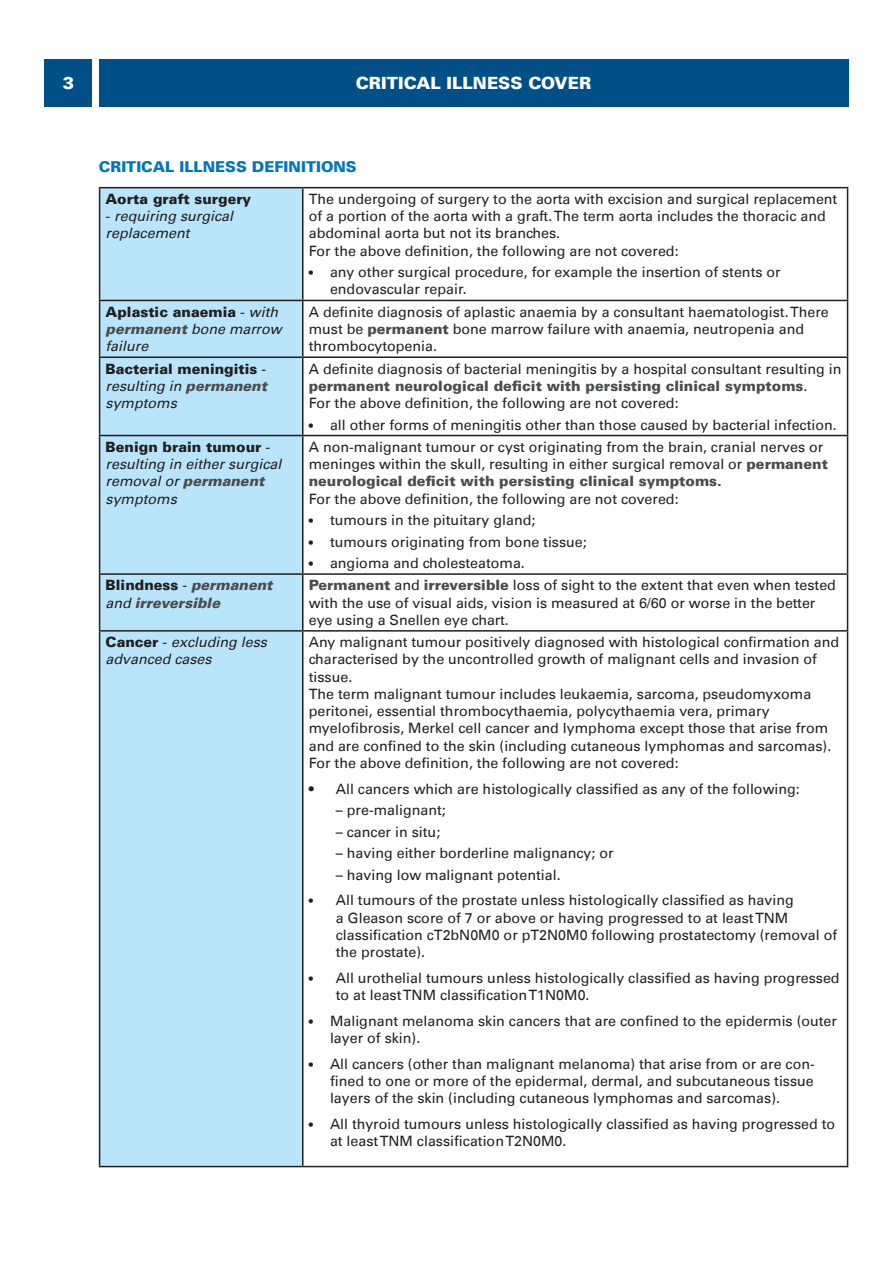
<style>
.page{position:relative;width:893px;height:1263px;background:#fff}
.page>*{position:absolute;margin:0;border:0;box-sizing:border-box;transform-origin:0 0}
.t1{font:900 16.95px "Univers LT";color:#fff}
.Body_text{font:900 15px "Univers LT";color:#0076bf}
.Body_text-2{font:14.25px/17.2px "Univers LT";color:#231f20}
.Body_text-3{font:italic 14.25px/17.2px "Univers LT";color:#231f20}
.Body_text-4{font:900 14.25px/17.2px "Univers LT";color:#231f20;text-align:justify}
.Body_text-5{font:italic 900 14.25px/17.2px "Univers LT";color:#4b4c4d}
.s1{font-style:normal}
.s2{font-size:12px}
.s3{font-weight:900;font-style:normal}
.s4{font-weight:900;color:#4b4c4d}
.s5{font-weight:400}
.s6{font-weight:400;font-style:italic}
.s7{font-style:italic;color:#4b4c4d}
.s8{font-style:normal;color:#231f20}
.s9{font-weight:400;font-style:normal;color:#231f20}
.s10{font-weight:400;color:#231f20}
</style>
<div class="page">
<div style="left:99px;top:60px;width:749px;height:47px;background:#004f87"></div>
<div style="left:45px;top:60px;width:47px;height:47px;background:#004f87"></div>
<div style="left:100px;top:188px;width:202px;height:978px;background:#b9e5fa"></div>
<hr style="left:99px;top:187px;width:204px;height:1px;background:#231f20">
<hr style="left:99px;top:188px;width:1px;height:112px;background:#231f20">
<hr style="left:303px;top:187px;width:545px;height:1px;background:#231f20">
<hr style="left:302px;top:188px;width:1px;height:112px;background:#231f20">
<hr style="left:847px;top:188px;width:1px;height:112px;background:#231f20">
<hr style="left:99px;top:300px;width:204px;height:1px;background:#231f20">
<hr style="left:99px;top:301px;width:1px;height:55px;background:#231f20">
<hr style="left:303px;top:300px;width:545px;height:1px;background:#231f20">
<hr style="left:302px;top:301px;width:1px;height:55px;background:#231f20">
<hr style="left:847px;top:301px;width:1px;height:55px;background:#231f20">
<hr style="left:99px;top:356px;width:204px;height:2px;background:#231f20">
<hr style="left:99px;top:358px;width:1px;height:77px;background:#231f20">
<hr style="left:303px;top:356px;width:545px;height:2px;background:#231f20">
<hr style="left:302px;top:358px;width:1px;height:77px;background:#231f20">
<hr style="left:847px;top:358px;width:1px;height:77px;background:#231f20">
<hr style="left:99px;top:435px;width:204px;height:1px;background:#231f20">
<hr style="left:99px;top:436px;width:1px;height:137px;background:#231f20">
<hr style="left:303px;top:435px;width:545px;height:1px;background:#231f20">
<hr style="left:302px;top:436px;width:1px;height:137px;background:#231f20">
<hr style="left:847px;top:436px;width:1px;height:137px;background:#231f20">
<hr style="left:99px;top:573px;width:204px;height:2px;background:#231f20">
<hr style="left:99px;top:575px;width:1px;height:55px;background:#231f20">
<hr style="left:303px;top:573px;width:545px;height:2px;background:#231f20">
<hr style="left:302px;top:575px;width:1px;height:55px;background:#231f20">
<hr style="left:847px;top:575px;width:1px;height:55px;background:#231f20">
<hr style="left:99px;top:630px;width:204px;height:2px;background:#231f20">
<hr style="left:99px;top:632px;width:1px;height:534px;background:#231f20">
<hr style="left:303px;top:630px;width:545px;height:2px;background:#231f20">
<hr style="left:302px;top:632px;width:1px;height:534px;background:#231f20">
<hr style="left:847px;top:632px;width:1px;height:534px;background:#231f20">
<hr style="left:99px;top:1166px;width:204px;height:1px;background:#231f20">
<hr style="left:303px;top:1166px;width:545px;height:1px;background:#231f20">
<p class="t1" style="left:63px;top:73px;width:13px">3</p>
<p class="t1" style="left:356px;top:73px;width:237px">CRITICAL ILLNESS COVER</p>
<p class="Body_text" style="left:99px;top:158px;width:259px">CRITICAL ILLNESS DEFINITIONS</p>
<p class="Body_text-4" style="left:106px;top:190px;width:147px">Aorta graft surgery</p>
<p class="Body_text-3" style="left:106px;top:208px;width:129px"><span class="s1">-</span> requiring surgical replacement</p>
<p class="Body_text-2" style="left:309px;top:190px;width:530px">The undergoing of surgery to the aorta with excision and surgical replacement of a portion of the aorta with a graft. The term aorta includes the thoracic and abdominal aorta but not its branches.<br>For the above definition, the following are not covered:</p>
<p class="Body_text-2" style="left:330px;top:264px;width:452px;text-indent:-21px"><span class="s2">•</span> any other surgical procedure, for example the insertion of stents or endovascular repair.</p>
<p class="Body_text-3" style="left:106px;top:303px;width:178px"><span class="s3">Aplastic anaemia</span> <span class="s1">-</span> with <span class="s4">permanent</span> bone marrow failure</p>
<p class="Body_text-2" style="left:309px;top:303px;width:522px">A definite diagnosis of aplastic anaemia by a consultant haematologist. There must be <span class="s4">permanent</span> bone marrow failure with anaemia, neutropenia and thrombocytopenia.</p>
<p class="Body_text-4" style="left:106px;top:360px;width:163px">Bacterial meningitis <span class="s5">- </span><span class="s6">resulting in</span> <span class="s7">permanent </span><span class="s6">symptoms</span></p>
<p class="Body_text-2" style="left:309px;top:360px;width:534px">A definite diagnosis of bacterial meningitis by a hospital consultant resulting in <span class="s4">permanent neurological deficit with persisting clinical symptoms</span>.<br>For the above definition, the following are not covered:</p>
<p class="Body_text-2" style="left:309px;top:416px;width:529px"><span class="s2">•</span> all other forms of meningitis other than those caused by bacterial infection.</p>
<p class="Body_text-3" style="left:106px;top:438px;width:177px"><span class="s3">Benign brain tumour</span> <span class="s1">- </span>resulting in either surgical removal or <span class="s4">permanent </span>symptoms</p>
<p class="Body_text-2" style="left:309px;top:438px;width:521px">A non-malignant tumour or cyst originating from the brain, cranial nerves or meninges within the skull, resulting in either surgical removal or <span class="s4">permanent neurological deficit with persisting clinical symptoms.<br></span>For the above definition, the following are not covered:</p>
<p class="Body_text-2" style="left:309px;top:511px;width:228px"><span class="s2">•</span> tumours in the pituitary gland;</p>
<p class="Body_text-2" style="left:309px;top:533px;width:280px"><span class="s2">•</span> tumours originating from bone tissue;</p>
<p class="Body_text-2" style="left:309px;top:554px;width:218px"><span class="s2">•</span> angioma and cholesteatoma.</p>
<p class="Body_text-5" style="left:106px;top:576px;width:169px"><span class="s8">Blindness</span> <span class="s9">-</span> permanent <span class="s10">and</span> irreversible</p>
<p class="Body_text-2" style="left:309px;top:577px;width:529px"><span class="s4">Permanent</span> and <span class="s4">irreversible</span> loss of sight to the extent that even when tested with the use of visual aids, vision is measured at 6/60 or worse in the better eye using a Snellen eye chart.</p>
<p class="Body_text-3" style="left:106px;top:633px;width:163px"><span class="s3">Cancer</span> <span class="s1">-</span> excluding less advanced cases</p>
<p class="Body_text-2" style="left:309px;top:633px;width:532px">Any malignant tumour positively diagnosed with histological confirmation and characterised by the uncontrolled growth of malignant cells and invasion of tissue.</p>
<p class="Body_text-2" style="left:309px;top:685px;width:524px">The term malignant tumour includes leukaemia, sarcoma, pseudomyxoma peritonei, essential thrombocythaemia, polycythaemia vera, primary myelofibrosis, Merkel cell cancer and lymphoma except those that arise from and are confined to the skin (including cutaneous lymphomas and sarcomas).</p>
<p class="Body_text-2" style="left:309px;top:754px;width:371px">For the above definition, the following are not covered:</p>
<p class="Body_text-2" style="left:309px;top:780px;width:493px">• All cancers which are histologically classified as any of the following:</p>
<p class="Body_text-2" style="left:336px;top:801px;width:112px">– pre-malignant;</p>
<p class="Body_text-2" style="left:336px;top:823px;width:106px">– cancer in situ;</p>
<p class="Body_text-2" style="left:336px;top:844px;width:279px">– having either borderline malignancy; or</p>
<p class="Body_text-2" style="left:336px;top:866px;width:226px">– having low malignant potential.</p>
<p class="Body_text-2" style="left:336px;top:892px;width:503px;text-indent:-27px"><span class="s2">•</span> All tumours of the prostate unless histologically classified as having<br>a Gleason score of 7 or above or having progressed to at least TNM classification cT2bN0M0 or pT2N0M0 following prostatectomy (removal of the prostate).</p>
<p class="Body_text-2" style="left:336px;top:969px;width:505px;text-indent:-27px"><span class="s2">•</span> All urothelial tumours unless histologically classified as having progressed to at least TNM classification T1N0M0.</p>
<p class="Body_text-2" style="left:330px;top:1012px;width:509px;text-indent:-21px"><span class="s2">•</span> Malignant melanoma skin cancers that are confined to the epidermis (outer layer of skin).</p>
<p class="Body_text-2" style="left:330px;top:1055px;width:486px;text-align:justify;text-indent:-21px"><span class="s2">•</span> All cancers (other than malignant melanoma) that arise from or are con&shy;fined to one or more of the epidermal, dermal, and subcutaneous tissue layers of the skin (including cutaneous lymphomas and sarcomas).</p>
<p class="Body_text-2" style="left:330px;top:1115px;width:507px;text-indent:-21px"><span class="s2">•</span> All thyroid tumours unless histologically classified as having progressed to at least TNM classification T2N0M0.</p>
</div>
